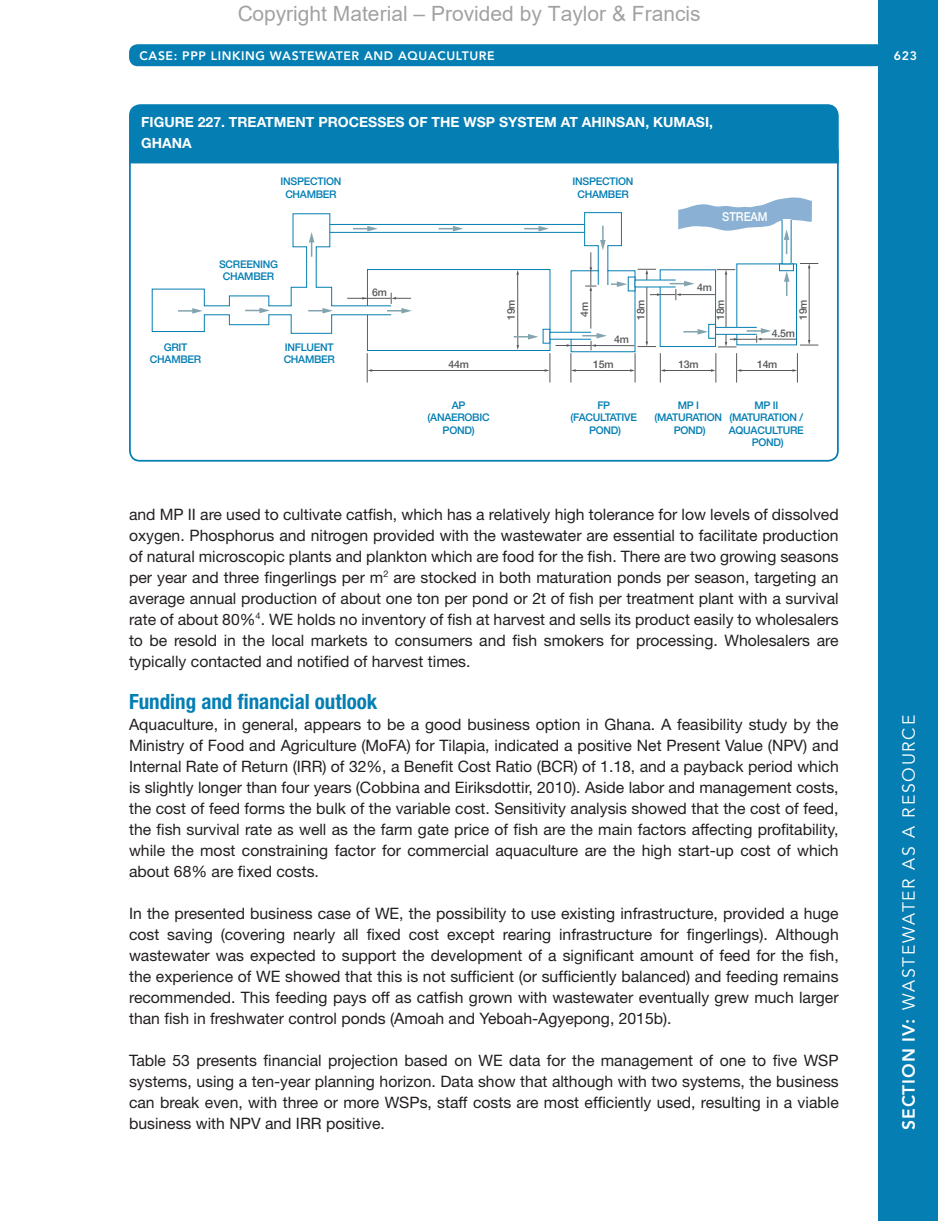
<style>
.page{position:relative;width:938px;height:1221px;background:#fff}
.page>*{position:absolute;margin:0;border:0;box-sizing:border-box;transform-origin:0 0}
.t1{font:21px "Arial";color:rgb(0 0 0/.37)}
.t2{font:700 condensed 21px "Helvetica Neue";color:#047eb3}
.t3{font:17.5px "Avenir";letter-spacing:.1em;color:#fff}
.t4{font:15.75px/21px "Helvetica Neue";color:#231f20;text-align:justify}
.t5{font:700 14px/21px "Helvetica Neue";color:#fff}
.t6{font:800 12.25px "Avenir";letter-spacing:.05em;color:#fff}
.t7{font:500 12.25px "Helvetica Neue";color:#fff;scale:.9 1}
.t8{font:500 10.5px/12.2px "Helvetica Neue";letter-spacing:-.025em;color:#047eb3;text-align:center}
.t9{font:500 10.5px "Helvetica Neue";letter-spacing:-.025em;color:#57585a}
.s1{font-weight:800}
</style>
<div class="page">
<div style="left:878px;top:0;width:60px;height:1220px;background:#047eb3"></div>
<div style="left:129px;top:44px;width:756px;height:22px;background:#047eb3;border-radius:9px"></div>
<svg style="left:129px;top:164px;width:710px;height:298px"></svg>
<div style="left:129px;top:104px;width:710px;height:60px;background:#047eb3"></div>
<h1 class="t1" style="left:237px;top:-1px;width:465px">Copyright Material – Provided by Taylor &amp; Francis</h1>
<p class="t6" style="left:139px;top:51px;width:357px">CASE: PPP LINKING WASTEWATER AND AQUACULTURE</p>
<p class="t6" style="left:894px;top:51px;width:24px">623</p>
<p class="t5" style="left:141px;top:113px;width:573px">FIGURE 227. TREATMENT PROCESSES OF THE WSP SYSTEM AT AHINSAN, KUMASI,<br>GHANA</p>
<p class="t8" style="left:280px;top:175px;width:62px">INSPECTION<br>CHAMBER</p>
<p class="t8" style="left:572px;top:175px;width:62px">INSPECTION<br>CHAMBER</p>
<p class="t8" style="left:219px;top:257px;width:60px">SCREENING<br>CHAMBER</p>
<p class="t9" style="left:372px;top:286px;width:16px">6m</p>
<p class="t7" style="left:722px;top:209px;width:52px">STREAM</p>
<p class="t9" style="left:697px;top:281px;width:16px">4m</p>
<p class="t8" style="left:150px;top:341px;width:53px">GRIT<br>CHAMBER</p>
<p class="t8" style="left:284px;top:341px;width:53px;text-align:left">INFLUENT<br>CHAMBER</p>
<p class="t9" style="left:504px;top:320px;width:22px;rotate:-90deg">19m</p>
<p class="t9" style="left:578px;top:317px;width:16px;rotate:-90deg">4m</p>
<p class="t9" style="left:634px;top:320px;width:22px;rotate:-90deg">18m</p>
<p class="t9" style="left:714px;top:320px;width:22px;rotate:-90deg">18m</p>
<p class="t9" style="left:796px;top:320px;width:22px;rotate:-90deg">19m</p>
<p class="t9" style="left:448px;top:357px;width:22px">44m</p>
<p class="t9" style="left:614px;top:333px;width:16px">4m</p>
<p class="t9" style="left:772px;top:327px;width:24px">4.5m</p>
<p class="t9" style="left:593px;top:357px;width:22px">15m</p>
<p class="t9" style="left:678px;top:357px;width:22px">13m</p>
<p class="t9" style="left:757px;top:357px;width:22px">14m</p>
<p class="t8" style="left:427px;top:399px;width:64px">AP (ANAEROBIC<br>POND)</p>
<p class="t8" style="left:570px;top:399px;width:68px">FP (FACULTATIVE<br>POND)</p>
<p class="t8" style="left:654px;top:399px;width:69px">MP I (MATURATION<br>POND)</p>
<p class="t8" style="left:729px;top:399px;width:76px">MP II (MATURATION /<br>AQUACULTURE<br>POND)</p>
<p class="t4" style="left:129px;top:505px;width:711px">and MP II are used to cultivate catfish, which has a relatively high tolerance for low levels of dissolved oxygen. Phosphorus and nitrogen provided with the wastewater are essential to facilitate production of natural microscopic plants and plankton which are food for the fish. There are two growing seasons per year and three fingerlings per m<sup>2</sup> are stocked in both maturation ponds per season, targeting an average annual production of about one ton per pond or 2t of fish per treatment plant with a survival rate of about 80%<sup>4</sup>. WE holds no inventory of fish at harvest and sells its product easily to wholesalers to be resold in the local markets to consumers and fish smokers for processing. Wholesalers are typically contacted and notified of harvest times.</p>
<h1 class="t2" style="left:129px;top:693px;width:250px">Funding and financial outlook</h1>
<p class="t4" style="left:129px;top:715px;width:711px">Aquaculture, in general, appears to be a good business option in Ghana. A feasibility study by the Ministry of Food and Agriculture (MoFA) for Tilapia, indicated a positive Net Present Value (NPV) and Internal Rate of Return (IRR) of 32%, a Benefit Cost Ratio (BCR) of 1.18, and a payback period which is slightly longer than four years (Cobbina and Eiriksdottir, 2010). Aside labor and management costs, the cost of feed forms the bulk of the variable cost. Sensitivity analysis showed that the cost of feed, the fish survival rate as well as the farm gate price of fish are the main factors affecting profitability, while the most constraining factor for commercial aquaculture are the high start-up cost of which about 68% are fixed costs.</p>
<p class="t4" style="left:129px;top:904px;width:711px">In the presented business case of WE, the possibility to use existing infrastructure, provided a huge cost saving (covering nearly all fixed cost except rearing infrastructure for fingerlings). Although wastewater was expected to support the development of a significant amount of feed for the fish, the experience of WE showed that this is not sufficient (or sufficiently balanced) and feeding remains recommended. This feeding pays off as catfish grown with wastewater eventually grew much larger than fish in freshwater control ponds (Amoah and Yeboah-Agyepong, 2015b).</p>
<p class="t4" style="left:129px;top:1051px;width:711px">Table 53 presents financial projection based on WE data for the management of one to five WSP systems, using a ten-year planning horizon. Data show that although with two systems, the business can break even, with three or more WSPs, staff costs are most efficiently used, resulting in a viable business with NPV and IRR positive.</p>
<p class="t3" style="left:901px;top:1129px;width:416px;rotate:-90deg"><span class="s1">SECTION IV:</span> WASTEWATER AS A RESOURCE</p>
</div>
